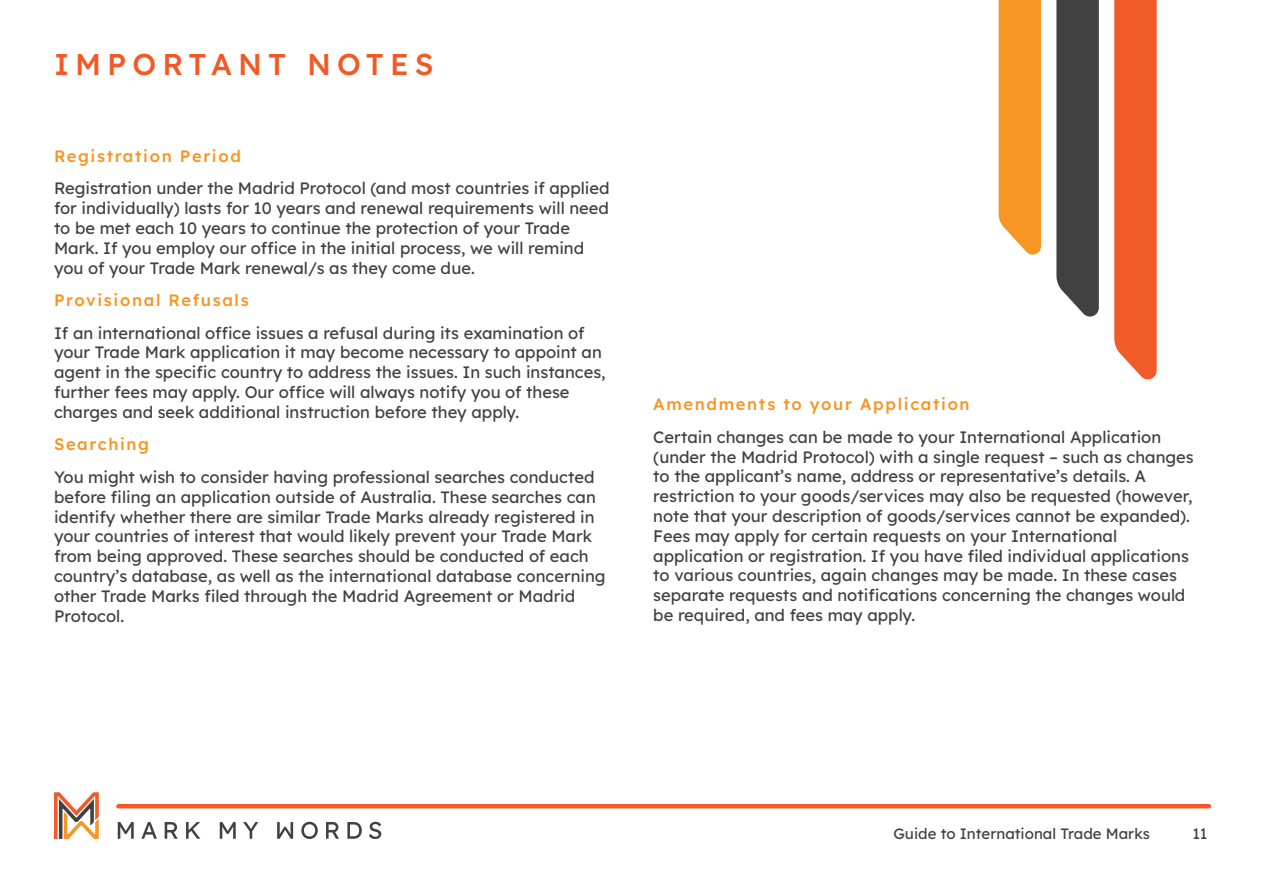
<style>
.page{position:relative;width:1263px;height:893px;background:#fff}
.page>*{position:absolute;margin:0;border:0;box-sizing:border-box;transform-origin:0 0}
.t1{font:500 30px "Lexend Deca";letter-spacing:.2em;color:#f15a26}
.t2{font:16.5px/19.8px "Lexend Deca";color:#414042}
.t3{font:500 16.5px "Lexend Deca";letter-spacing:.1em;color:#f7941f}
.t4{font:15px "Lexend Deca";color:#414042}
</style>
<div class="page">
<svg style="left:118px;top:822px;width:16px;height:17px"></svg>
<svg style="left:141px;top:822px;width:16px;height:17px"></svg>
<svg style="left:165px;top:822px;width:13px;height:17px"></svg>
<svg style="left:186px;top:822px;width:14px;height:17px"></svg>
<svg style="left:220px;top:822px;width:16px;height:17px"></svg>
<svg style="left:243px;top:822px;width:15px;height:17px"></svg>
<svg style="left:277px;top:822px;width:16px;height:17px"></svg>
<svg style="left:301px;top:822px;width:17px;height:17px"></svg>
<svg style="left:326px;top:822px;width:13px;height:17px"></svg>
<svg style="left:347px;top:822px;width:15px;height:17px"></svg>
<svg style="left:369px;top:822px;width:12px;height:17px"></svg>
<svg style="left:54px;top:792px;width:45px;height:47px"></svg>
<hr style="left:118px;top:804px;width:1091px;height:4px;background:#f15a26">
<svg style="left:1056px;top:0;width:43px;height:317px"></svg>
<svg style="left:1114px;top:0;width:43px;height:379px"></svg>
<div style="left:999px;top:0;width:42px;height:255px;background:#f89624"></div>
<h1 class="t1" style="left:54px;top:43px;width:381px">IMPORTANT NOTES</h1>
<p class="t3" style="left:54px;top:144px;width:188px">Registration Period</p>
<p class="t2" style="left:54px;top:178px;width:557px">Registration under the Madrid Protocol (and most countries if applied for individually) lasts for 10 years and renewal requirements will need to be met each 10 years to continue the protection of your Trade Mark. If you employ our office in the initial process, we will remind you of your Trade Mark renewal/s as they come due.</p>
<p class="t3" style="left:54px;top:288px;width:196px">Provisional Refusals</p>
<p class="t2" style="left:54px;top:322px;width:553px">If an international office issues a refusal during its examination of your Trade Mark application it may become necessary to appoint an agent in the specific country to address the issues. In such instances, further fees may apply. Our office will always notify you of these charges and seek additional instruction before they apply.</p>
<p class="t3" style="left:54px;top:433px;width:97px">Searching</p>
<p class="t2" style="left:54px;top:466px;width:553px">You might wish to consider having professional searches conducted before filing an application outside of Australia. These searches can identify whether there are similar Trade Marks already registered in your countries of interest that would likely prevent your Trade Mark from being approved. These searches should be conducted of each country’s database, as well as the international database concerning other Trade Marks filed through the Madrid Agreement or Madrid Protocol.</p>
<p class="t3" style="left:653px;top:392px;width:318px">Amendments to your Application</p>
<p class="t2" style="left:653px;top:426px;width:542px">Certain changes can be made to your International Application (under the Madrid Protocol) with a single request – such as changes to the applicant’s name, address or representative’s details. A restriction to your goods/services may also be requested (however, note that your description of goods/services cannot be expanded).<br>Fees may apply for certain requests on your International application or registration. If you have filed individual applications to various countries, again changes may be made. In these cases separate requests and notifications concerning the changes would be required, and fees may apply.</p>
<p class="t4" style="left:893px;top:823px;width:258px">Guide to International Trade Marks</p>
<p class="t4" style="left:1192px;top:822px;width:16px">11</p>
</div>
